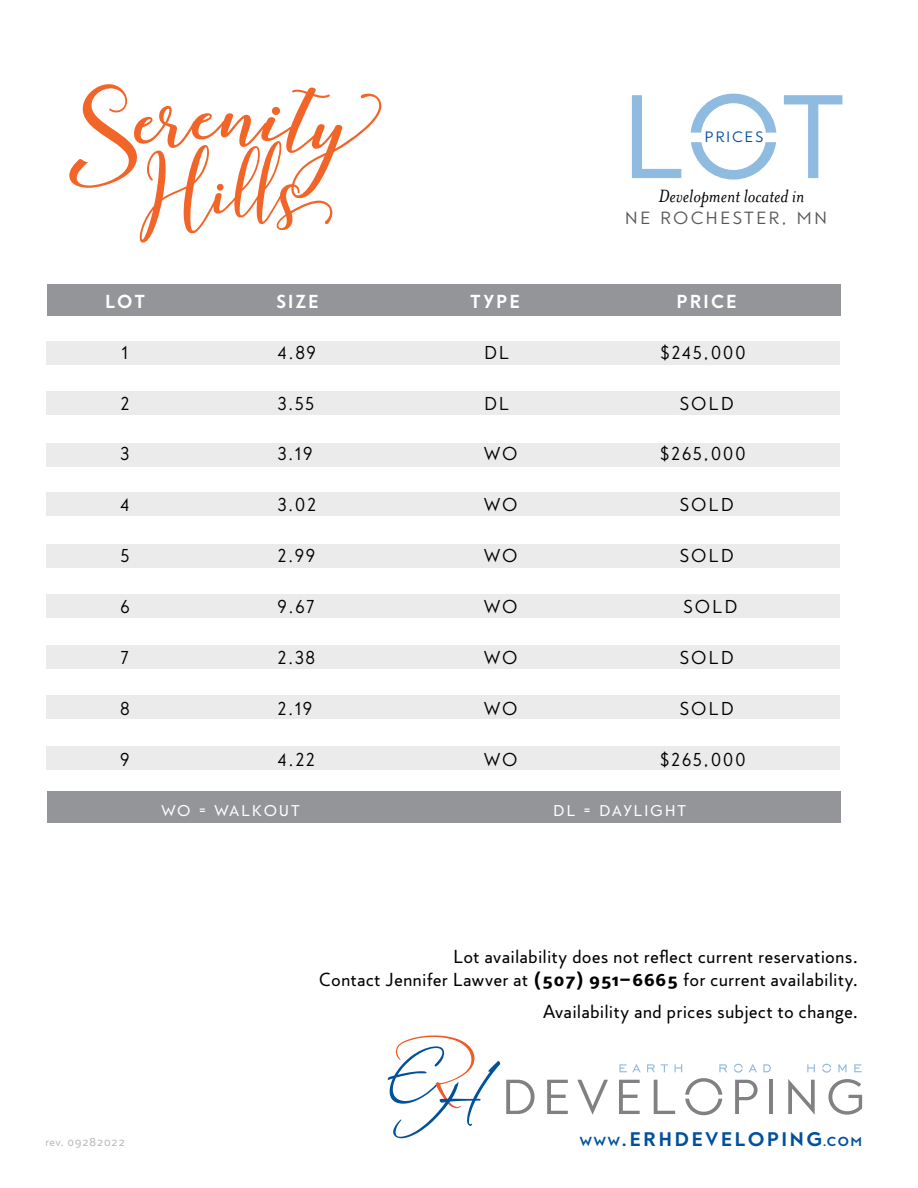
<style>
.page{position:relative;width:918px;height:1188px;background:#fff}
.page>*{position:absolute;margin:0;border:0;box-sizing:border-box;transform-origin:0 0}
.t1{font:italic 20.4px "Mrs Eaves OT";color:#000}
.t2{font:18.9px/22.4px "Core Sans BR35";letter-spacing:.04em;color:#000;text-align:right}
.t3{font:900 18.75px "Guess Sans";letter-spacing:.12em;color:#01509c;scale:1.05 1}
.t4{font:18px "Guess Sans";letter-spacing:.12em;color:#000}
.t5{font:900 18px "Guess Sans";letter-spacing:.12em;color:#fff}
.t6{font:16.95px "Guess Sans";letter-spacing:.12em;color:#595a5c;scale:1.05 1}
.t7{font:500 15px "Guess Sans";letter-spacing:.12em;color:#fff;scale:1.05 1}
.t8{font:14.4px "Guess Sans";letter-spacing:.12em;color:#01509c;scale:1.05 1}
.t9{font:12.6px "Core Sans BR35";letter-spacing:.04em;color:#bcbec0}
.s1{font-family:"Core Sans BR55";font-weight:700}
.s2{font-size:12.45px}
</style>
<div class="page">
<svg style="left:69px;top:84px;width:313px;height:159px"></svg>
<div style="left:46px;top:341px;width:794px;height:24px;background:#ebebec"></div>
<div style="left:46px;top:391px;width:794px;height:24px;background:#ebebec"></div>
<div style="left:46px;top:443px;width:794px;height:24px;background:#ebebec"></div>
<div style="left:46px;top:492px;width:794px;height:24px;background:#ebebec"></div>
<div style="left:46px;top:544px;width:794px;height:24px;background:#ebebec"></div>
<div style="left:46px;top:594px;width:794px;height:24px;background:#ebebec"></div>
<div style="left:46px;top:645px;width:794px;height:24px;background:#ebebec"></div>
<div style="left:46px;top:695px;width:794px;height:24px;background:#ebebec"></div>
<div style="left:46px;top:746px;width:794px;height:23px;background:#ebebec"></div>
<div style="left:47px;top:284px;width:794px;height:32px;background:#939598"></div>
<div style="left:47px;top:792px;width:794px;height:31px;background:#939598"></div>
<svg style="left:632px;top:95px;width:49px;height:83px"></svg>
<svg style="left:784px;top:95px;width:58px;height:83px"></svg>
<svg style="left:691px;top:94px;width:85px;height:39px"></svg>
<svg style="left:691px;top:142px;width:85px;height:38px"></svg>
<svg style="left:388px;top:1035px;width:112px;height:103px"></svg>
<svg style="left:506px;top:1080px;width:29px;height:34px"></svg>
<svg style="left:547px;top:1080px;width:21px;height:34px"></svg>
<svg style="left:577px;top:1080px;width:31px;height:35px"></svg>
<svg style="left:619px;top:1080px;width:21px;height:34px"></svg>
<svg style="left:654px;top:1080px;width:21px;height:34px"></svg>
<svg style="left:735px;top:1080px;width:23px;height:34px"></svg>
<hr style="left:770px;top:1080px;width:3px;height:34px;background:#818183">
<svg style="left:788px;top:1079px;width:27px;height:36px"></svg>
<svg style="left:828px;top:1079px;width:34px;height:36px"></svg>
<svg style="left:685px;top:1078px;width:37px;height:37px"></svg>
<svg style="left:619px;top:1064px;width:22px;height:8px"></svg>
<svg style="left:647px;top:1064px;width:8px;height:8px"></svg>
<svg style="left:661px;top:1064px;width:7px;height:8px"></svg>
<svg style="left:675px;top:1064px;width:7px;height:8px"></svg>
<svg style="left:719px;top:1064px;width:8px;height:8px"></svg>
<svg style="left:749px;top:1064px;width:8px;height:8px"></svg>
<svg style="left:763px;top:1064px;width:8px;height:8px"></svg>
<svg style="left:807px;top:1064px;width:8px;height:8px"></svg>
<svg style="left:838px;top:1064px;width:9px;height:8px"></svg>
<svg style="left:854px;top:1064px;width:8px;height:8px"></svg>
<svg style="left:822px;top:1064px;width:9px;height:9px"></svg>
<svg style="left:734px;top:1064px;width:9px;height:9px"></svg>
<p class="t8" style="left:705px;top:128px;width:57px">PRICES</p>
<p class="t1" style="left:658px;top:185px;width:147px">Development located in</p>
<p class="t6" style="left:625px;top:207px;width:194px">NE ROCHESTER, MN</p>
<p class="t5" style="left:105px;top:290px;width:41px">LOT</p>
<p class="t5" style="left:276px;top:290px;width:44px">SIZE</p>
<p class="t5" style="left:470px;top:290px;width:51px">TYPE</p>
<p class="t5" style="left:677px;top:290px;width:61px">PRICE</p>
<p class="t4" style="left:122px;top:342px;width:7px">1</p>
<p class="t4" style="left:278px;top:342px;width:39px">4.89</p>
<p class="t4" style="left:484px;top:342px;width:26px">DL</p>
<p class="t4" style="left:660px;top:342px;width:87px">$245,000</p>
<p class="t4" style="left:121px;top:393px;width:10px">2</p>
<p class="t4" style="left:278px;top:393px;width:37px">3.55</p>
<p class="t4" style="left:484px;top:393px;width:26px">DL</p>
<p class="t4" style="left:680px;top:393px;width:55px">SOLD</p>
<p class="t4" style="left:121px;top:443px;width:10px">3</p>
<p class="t4" style="left:278px;top:443px;width:36px">3.19</p>
<p class="t4" style="left:484px;top:443px;width:35px">WO</p>
<p class="t4" style="left:660px;top:443px;width:87px">$265,000</p>
<p class="t4" style="left:120px;top:494px;width:10px">4</p>
<p class="t4" style="left:278px;top:494px;width:39px">3.02</p>
<p class="t4" style="left:484px;top:494px;width:35px">WO</p>
<p class="t4" style="left:680px;top:494px;width:55px">SOLD</p>
<p class="t4" style="left:121px;top:545px;width:10px">5</p>
<p class="t4" style="left:278px;top:545px;width:38px">2.99</p>
<p class="t4" style="left:484px;top:545px;width:35px">WO</p>
<p class="t4" style="left:680px;top:545px;width:55px">SOLD</p>
<p class="t4" style="left:120px;top:596px;width:11px">6</p>
<p class="t4" style="left:278px;top:596px;width:38px">9.67</p>
<p class="t4" style="left:484px;top:596px;width:35px">WO</p>
<p class="t4" style="left:684px;top:596px;width:55px">SOLD</p>
<p class="t4" style="left:121px;top:647px;width:9px">7</p>
<p class="t4" style="left:278px;top:647px;width:38px">2.38</p>
<p class="t4" style="left:484px;top:647px;width:35px">WO</p>
<p class="t4" style="left:680px;top:647px;width:55px">SOLD</p>
<p class="t4" style="left:120px;top:698px;width:11px">8</p>
<p class="t4" style="left:278px;top:698px;width:36px">2.19</p>
<p class="t4" style="left:484px;top:698px;width:35px">WO</p>
<p class="t4" style="left:680px;top:698px;width:55px">SOLD</p>
<p class="t4" style="left:121px;top:748px;width:10px">9</p>
<p class="t4" style="left:278px;top:748px;width:38px">4.22</p>
<p class="t4" style="left:484px;top:748px;width:35px">WO</p>
<p class="t4" style="left:660px;top:748px;width:87px">$265,000</p>
<p class="t7" style="left:161px;top:802px;width:133px">WO = WALKOUT</p>
<p class="t7" style="left:553px;top:802px;width:128px">DL = DAYLIGHT</p>
<p class="t2" style="left:319px;top:945px;width:540px">Lot availability does not reflect current reservations.<br>Contact Jennifer Lawver at <span class="s1">(507) 951–6665</span> for current availability.</p>
<p class="t2" style="left:543px;top:1001px;width:317px">Availability and prices subject to change.</p>
<p class="t9" style="left:45px;top:1133px;width:81px">rev. 09282022</p>
<p class="t3" style="left:580px;top:1127px;width:270px"><span class="s2">WWW</span>.ERHDEVELOPING<span class="s2">.COM</span></p>
</div>
